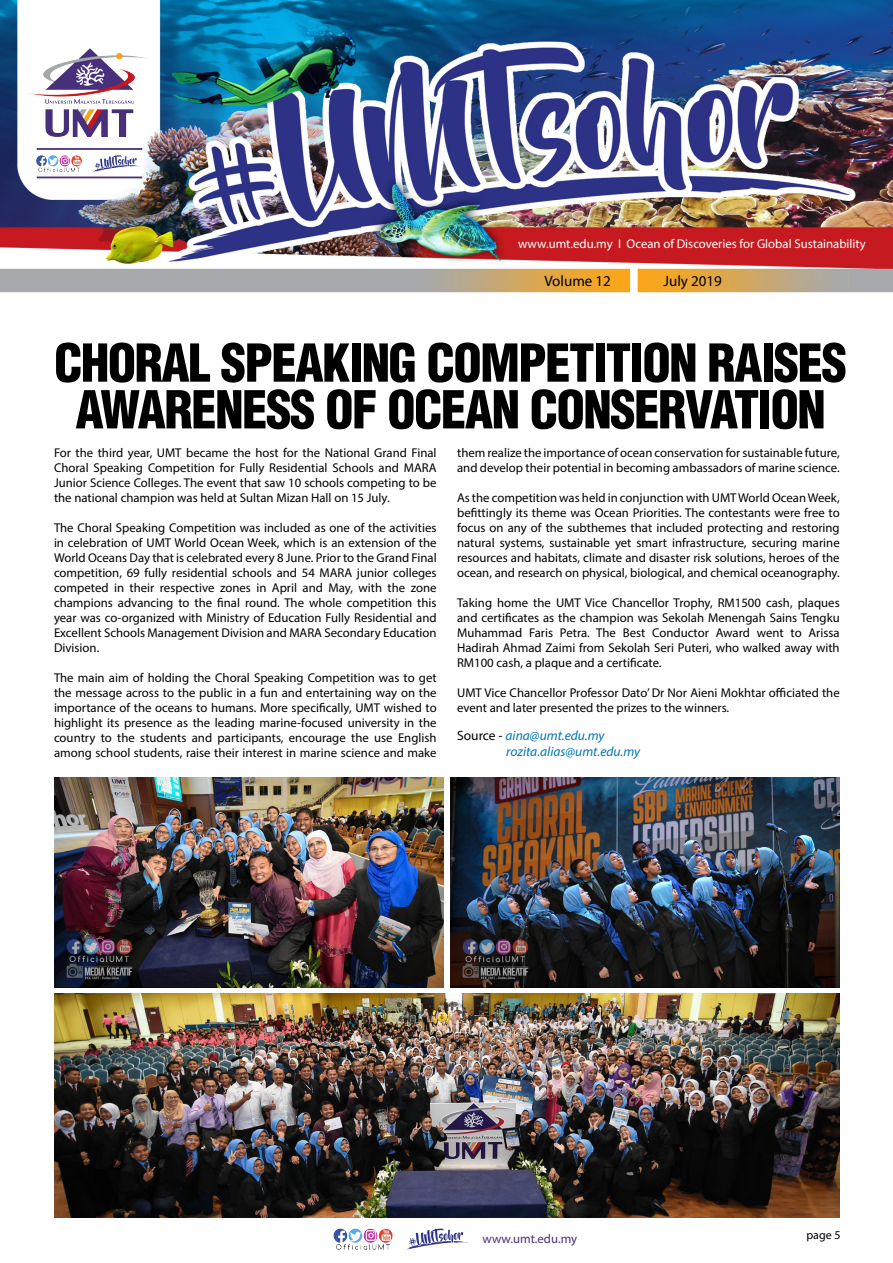
<style>
.page{position:relative;width:893px;height:1263px;background:#fff}
.page>*{position:absolute;margin:0;border:0;box-sizing:border-box;transform-origin:0 0}
.t1{font:900 condensed 51px/46.7px "Helvetica LT Std";letter-spacing:-.03em;color:#000;text-align:center}
.t2{font:15px "Myriad Pro";color:#000}
.t3{font:italic 13.5px "Myriad Pro";color:#0074b2}
.t4{font:12.75px/15px "Myriad Pro";color:#000;text-align:justify}
.t5{font:12.75px "Myriad Pro";color:#fff}
.t6{font:12.75px "Myriad Pro";color:#49307c}
.t7{font:12px "Myriad Pro";color:#000}
.s1{font-style:normal;color:#000}
</style>
<div class="page">
<img style="left:0;top:0;width:893px;height:1218px">
<img style="left:406px;top:1228px;width:62px;height:22px">
<img style="left:333px;top:1228px;width:60px;height:22px">
<div style="left:35px;top:153px;width:108px;height:19px;background:#fff"></div>
<div style="left:20px;top:42px;width:125px;height:100px;background:#fff"></div>
<div style="left:20px;top:31px;width:138px;height:38px;background:#fff"></div>
<img style="left:93px;top:155px;width:48px;height:17px">
<img style="left:36px;top:155px;width:46px;height:17px">
<img style="left:29px;top:49px;width:121px;height:88px">
<img style="left:451px;top:778px;width:389px;height:209px">
<img style="left:54px;top:994px;width:785px;height:223px">
<img style="left:54px;top:778px;width:390px;height:209px">
<p class="t5" style="left:518px;top:236px;width:349px">www.umt.edu.my I Ocean of Discoveries for Global Sustainability</p>
<p class="t2" style="left:544px;top:271px;width:68px">Volume 12</p>
<p class="t2" style="left:664px;top:271px;width:60px">July 2019</p>
<p class="t1" style="left:54px;top:339px;width:794px">CHORAL SPEAKING COMPETITION RAISES<br>AWARENESS OF OCEAN CONSERVATION</p>
<p class="t4" style="left:54px;top:445px;width:384px">For the third year, UMT became the host for the National Grand Final Choral Speaking Competition for Fully Residential Schools and MARA Junior Science Colleges. The event that saw 10 schools competing to be the national champion was held at Sultan Mizan Hall on 15 July.</p>
<p class="t4" style="left:54px;top:520px;width:384px">The Choral Speaking Competition was included as one of the activities in celebration of UMT World Ocean Week, which is an extension of the World Oceans Day that is celebrated every 8 June. Prior to the Grand Final competition, 69 fully residential schools and 54 MARA junior colleges competed in their respective zones in April and May, with the zone champions advancing to the final round. The whole competition this year was co-organized with Ministry of Education Fully Residential and Excellent Schools Management Division and MARA Secondary Education Division.</p>
<p class="t4" style="left:54px;top:670px;width:384px">The main aim of holding the Choral Speaking Competition was to get the message across to the public in a fun and entertaining way on the importance of the oceans to humans. More specifically, UMT wished to highlight its presence as the leading marine-focused university in the country to the students and participants, encourage the use English among school students, raise their interest in marine science and make</p>
<p class="t4" style="left:457px;top:445px;width:384px">them realize the importance of ocean conservation for sustainable future, and develop their potential in becoming ambassadors of marine science.</p>
<p class="t4" style="left:457px;top:490px;width:384px">As the competition was held in conjunction with UMT World Ocean Week, befittingly its theme was Ocean Priorities. The contestants were free to focus on any of the subthemes that included protecting and restoring natural systems, sustainable yet smart infrastructure, securing marine resources and habitats, climate and disaster risk solutions, heroes of the ocean, and research on physical, biological, and chemical oceanography.</p>
<p class="t4" style="left:457px;top:595px;width:384px">Taking home the UMT Vice Chancellor Trophy, RM1500 cash, plaques and certificates as the champion was Sekolah Menengah Sains Tengku Muhammad Faris Petra. The Best Conductor Award went to Arissa Hadirah Ahmad Zaimi from Sekolah Seri Puteri, who walked away with RM100 cash, a plaque and a certificate.</p>
<p class="t4" style="left:457px;top:685px;width:384px">UMT Vice Chancellor Professor Dato’ Dr Nor Aieni Mokhtar officiated the event and later presented the prizes to the winners.</p>
<p class="t3" style="left:457px;top:727px;width:149px"><span class="s1">Source -</span> aina@umt.edu.my</p>
<p class="t3" style="left:506px;top:743px;width:135px">rozita.alias@umt.edu.my</p>
<p class="t6" style="left:482px;top:1230px;width:96px">www.umt.edu.my</p>
<p class="t7" style="left:806px;top:1227px;width:36px">page 5</p>
</div>
